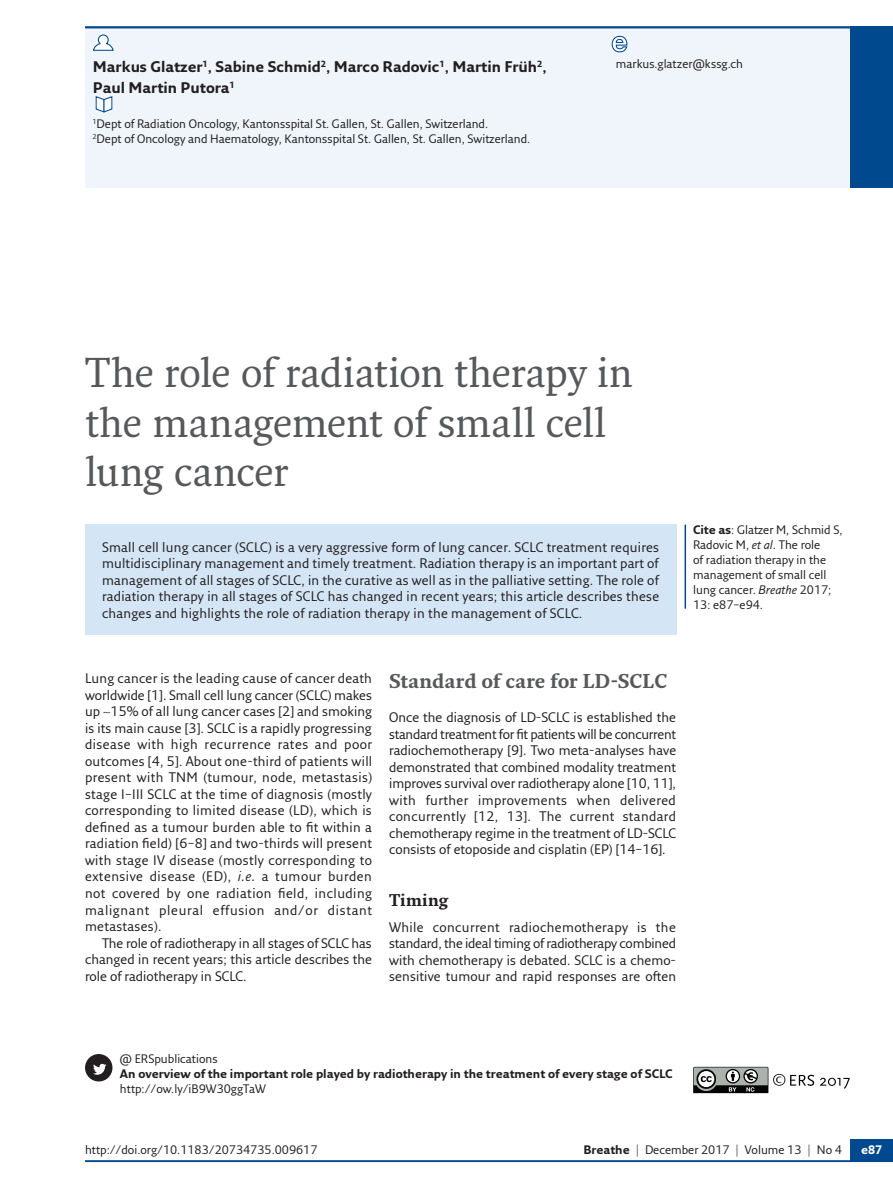
<style>
.page{position:relative;width:893px;height:1191px;background:#fff}
.page>*{position:absolute;margin:0;border:0;box-sizing:border-box;transform-origin:0 0}
.t1{font:40.5px/49.5px "Fresco Std";letter-spacing:-.01em;color:#57585a}
.t2{font:700 19.5px "Fresco Std";letter-spacing:-.005em;color:#57585a}
.t3{font:700 16.5px "Fresco Std";letter-spacing:.02em;color:#231f20}
.t4{font:700 15px "Fresco Sans Pro";color:#231f20}
.t5{font:13.5px/16.5px "Fresco Sans Pro";letter-spacing:.01em;color:#231f20;text-align:justify}
.t6{font:12px/15px "Fresco Sans Pro";color:#231f20}
.t7{font:700 12px "Fresco Sans Pro";color:#231f20}
.t8{font:700 12px "Fresco Sans Pro";color:#fff}
.s1{font-weight:700}
.s2{font-style:italic}
</style>
<div class="page">
<hr style="left:85px;top:1160px;width:808px;height:2px;background:#01498e">
<div style="left:850px;top:1138px;width:43px;height:23px;background:#01498e"></div>
<div style="left:85px;top:26px;width:808px;height:162px;background:#eff5fb"></div>
<hr style="left:85px;top:26px;width:808px;height:2px;background:#01498e">
<div style="left:850px;top:26px;width:43px;height:162px;background:#01498e"></div>
<svg style="left:95px;top:96px;width:18px;height:17px"></svg>
<svg style="left:93px;top:34px;width:21px;height:17px"></svg>
<svg style="left:611px;top:35px;width:17px;height:18px"></svg>
<svg style="left:693px;top:1066px;width:121px;height:27px"></svg>
<svg style="left:820px;top:1077px;width:30px;height:11px"></svg>
<div style="left:85px;top:524px;width:591px;height:111px;background:#d4e5f5"></div>
<div style="left:86px;top:1054px;width:26px;height:26px;background:#231f20;border-radius:50%"></div>
<div style="left:85px;top:1054px;width:27px;height:27px;border:2px solid #231f20;border-radius:50%"></div>
<div style="left:87px;top:1056px;width:23px;height:23px;background:#231f20;border-radius:50%"></div>
<svg style="left:93px;top:1063px;width:13px;height:11px"></svg>
<hr style="left:685px;top:524px;width:1px;height:84px;background:#01498e">
<p class="t4" style="left:93px;top:57px;width:455px">Markus Glatzer<sup>1</sup>, Sabine Schmid<sup>2</sup>, Marco Radovic<sup>1</sup>, Martin Früh<sup>2</sup>,</p>
<p class="t6" style="left:616px;top:56px;width:129px">markus.glatzer@kssg.ch</p>
<p class="t4" style="left:93px;top:78px;width:143px">Paul Martin Putora<sup>1</sup></p>
<p class="t6" style="left:92px;top:116px;width:439px"><sup>1</sup>Dept of Radiation Oncology, Kantonsspital St. Gallen, St. Gallen, Switzerland.<br><sup>2</sup>Dept of Oncology and Haematology, Kantonsspital St. Gallen, St. Gallen, Switzerland.</p>
<h1 class="t1" style="left:85px;top:347px;width:549px">The role of radiation therapy in the management of small cell lung cancer</h1>
<p class="t5" style="left:102px;top:538px;width:559px">Small cell lung cancer (SCLC) is a very aggressive form of lung cancer. SCLC treatment requires multidisciplinary management and timely treatment. Radiation therapy is an important part of management of all stages of SCLC, in the curative as well as in the palliative setting. The role of radiation therapy in all stages of SCLC has changed in recent years; this article describes these changes and highlights the role of radiation therapy in the management of SCLC.</p>
<p class="t6" style="left:693px;top:521px;width:151px"><span class="s1">Cite as</span>: Glatzer M, Schmid S,<br>Radovic M, <span class="s2">et al</span>. The role<br>of radiation therapy in the management of small cell lung cancer. <span class="s2">Breathe</span> 2017;<br>13: e87–e94.</p>
<p class="t5" style="left:85px;top:670px;width:289px">Lung cancer is the leading cause of cancer death worldwide [1]. Small cell lung cancer (SCLC) makes up ∼15% of all lung cancer cases [2] and smoking is its main cause [3]. SCLC is a rapidly progressing disease with high recurrence rates and poor outcomes [4, 5]. About one-third of patients will present with TNM (tumour, node, metastasis) stage I–III SCLC at the time of diagnosis (mostly corresponding to limited disease (LD), which is defined as a tumour burden able to fit within a radiation field) [6–8] and two-thirds will present with stage IV disease (mostly corresponding to extensive disease (ED), <span class="s2">i.e.</span> a tumour burden not covered by one radiation field, including malignant pleural effusion and/or distant metastases).</p>
<p class="t5" style="left:85px;top:934px;width:289px;text-indent:17px">The role of radiotherapy in all stages of SCLC has changed in recent years; this article describes the role of radiotherapy in SCLC.</p>
<h2 class="t2" style="left:389px;top:668px;width:280px">Standard of care for LD-SCLC</h2>
<p class="t5" style="left:389px;top:709px;width:289px">Once the diagnosis of LD-SCLC is established the standard treatment for fit patients will be concurrent radiochemotherapy [9]. Two meta-analyses have demonstrated that combined modality treatment improves survival over radiotherapy alone [10, 11], with further improvements when delivered concurrently [12, 13]. The current standard chemotherapy regime in the treatment of LD-SCLC consists of etoposide and cisplatin (EP) [14–16].</p>
<p class="t3" style="left:389px;top:890px;width:61px">Timing</p>
<p class="t5" style="left:389px;top:918px;width:289px">While concurrent radiochemotherapy is the standard, the ideal timing of radiotherapy combined with chemotherapy is debated. SCLC is a chemo&shy;sensitive tumour and rapid responses are often</p>
<p class="t6" style="left:120px;top:1051px;width:99px">@ ERSpublications</p>
<p class="t7" style="left:120px;top:1066px;width:554px">An overview of the important role played by radiotherapy in the treatment of every stage of SCLC</p>
<p class="t6" style="left:120px;top:1081px;width:147px">http://ow.ly/iB9W30ggTaW</p>
<p class="t6" style="left:85px;top:1142px;width:234px">http://doi.org/10.1183/20734735.009617</p>
<p class="t6" style="left:583px;top:1142px;width:260px"><span class="s1">Breathe</span> | December 2017 | Volume 13 | No 4</p>
<p class="t8" style="left:861px;top:1142px;width:23px">e87</p>
</div>
